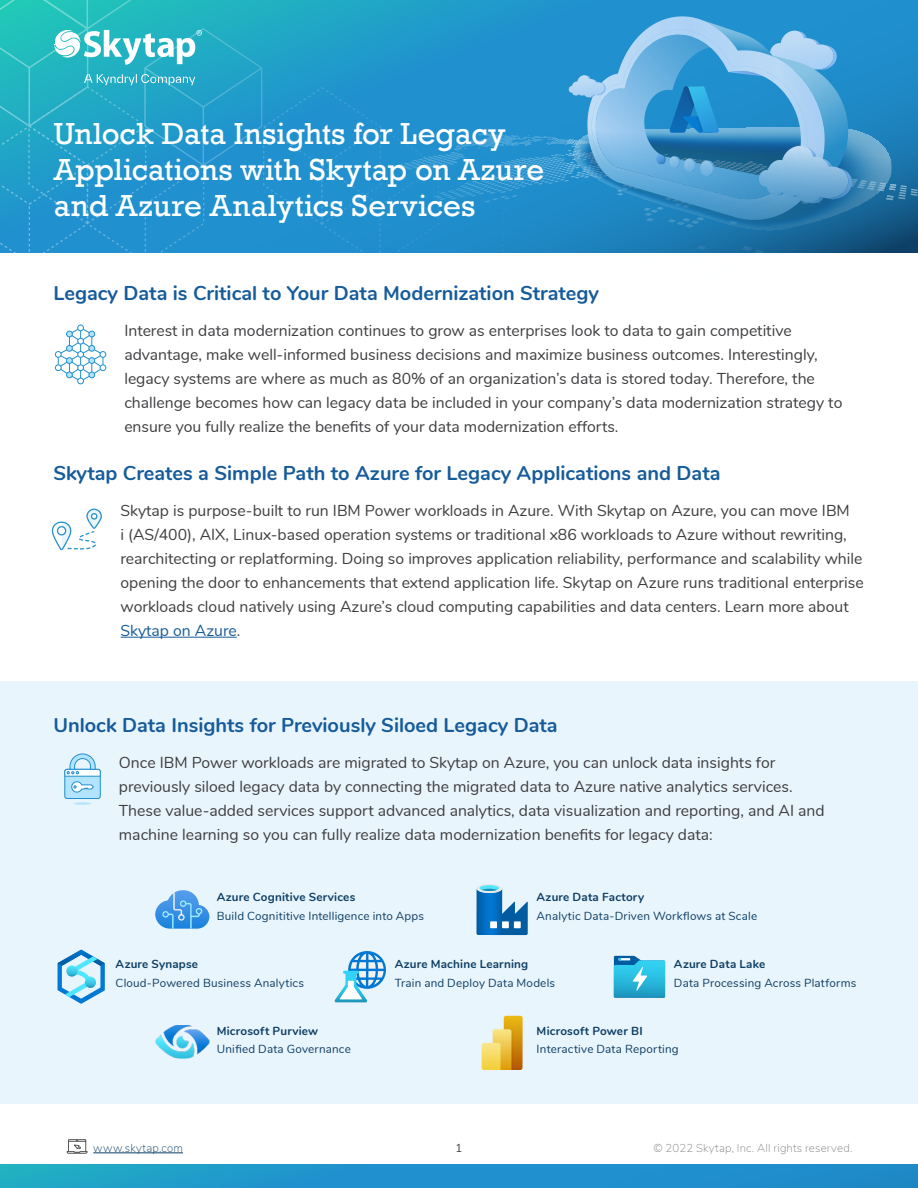
<style>
.page{position:relative;width:918px;height:1188px;background:#fff}
.page>*{position:absolute;margin:0;border:0;box-sizing:border-box;transform-origin:0 0}
.t1{font:31.2px/36px "Rockwell";color:#fff}
.t2{font:700 19.95px "Nunito";color:#165b9a}
.t3{font:15.75px/24px "Nunito";color:#3e3d40}
.t4{font:11.7px "Nunito";letter-spacing:.015em;color:#0e3e64}
.t5{font:700 11.7px "Nunito";letter-spacing:.015em;color:#0e3e64}
.t6{font:200 11.4px "Nunito";letter-spacing:.015em;color:#7f7f7f}
.t7{font:200 11.4px "Nunito";letter-spacing:.02em;color:#0e3e64}
.t8{font:11.4px "Nunito";color:#3e3d40}
.s1{color:#165b9a}
</style>
<div class="page">
<div style="left:0;top:682px;width:918px;height:422px;background:#e9f5fc"></div>
<svg style="left:66px;top:1139px;width:22px;height:15px"></svg>
<hr style="left:93px;top:1153px;width:90px;height:1px;background:#0e3e64">
<div style="left:0;top:1164px;width:918px;height:24px;background:linear-gradient(to right,#21a4c9,#1f85cd)"></div>
<hr style="left:121px;top:637px;width:116px;height:1px;background:#165b9a">
<svg style="left:155px;top:890px;width:54px;height:39px"></svg>
<svg style="left:334px;top:951px;width:52px;height:51px"></svg>
<svg style="left:477px;top:884px;width:25px;height:9px"></svg>
<div style="left:480px;top:885px;width:19px;height:6px;background:#50e6ff;border-radius:50%"></div>
<svg style="left:476px;top:888px;width:52px;height:47px"></svg>
<img style="left:155px;top:1025px;width:54px;height:34px">
<svg style="left:482px;top:1016px;width:41px;height:54px"></svg>
<svg style="left:614px;top:956px;width:51px;height:42px;background:#3cb6d9"></svg>
<svg style="left:58px;top:950px;width:47px;height:54px"></svg>
<svg style="left:55px;top:325px;width:51px;height:59px"></svg>
<div style="left:77px;top:325px;width:7px;height:6px;border:1px solid #2090ce;border-radius:50%"></div>
<hr style="left:74px;top:802px;width:17px;height:3px;background:#b2e3ff;border-radius:50%">
<div style="left:65px;top:769px;width:35px;height:30px;background:#b2e3ff;border-radius:2px"></div>
<div style="left:64px;top:769px;width:37px;height:30px;border:1px solid #2090ce;border-radius:2px"></div>
<svg style="left:64px;top:753px;width:37px;height:40px"></svg>
<svg style="left:52px;top:508px;width:50px;height:43px"></svg>
<svg style="left:0;top:0;width:918px;height:253px;background:#2e98ca"></svg>
<h1 class="t1" style="left:54px;top:116px;width:492px">Unlock Data Insights for Legacy<br>Applications with Skytap on Azure and Azure Analytics Services</h1>
<p class="t2" style="left:53px;top:278px;width:547px">Legacy Data is Critical to Your Data Modernization Strategy</p>
<p class="t3" style="left:124px;top:318px;width:720px">Interest in data modernization continues to grow as enterprises look to data to gain competitive advantage, make well-informed business decisions and maximize business outcomes. Interestingly, legacy systems are where as much as 80% of an organization’s data is stored today. Therefore, the challenge becomes how can legacy data be included in your company’s data modernization strategy to ensure you fully realize the benefits of your data modernization efforts.</p>
<p class="t2" style="left:53px;top:458px;width:669px">Skytap Creates a Simple Path to Azure for Legacy Applications and Data</p>
<p class="t3" style="left:121px;top:498px;width:745px">Skytap is purpose-built to run IBM Power workloads in Azure. With Skytap on Azure, you can move IBM<br>i (AS/400), AIX, Linux-based operation systems or traditional x86 workloads to Azure without rewriting, rearchitecting or replatforming. Doing so improves application reliability, performance and scalability while opening the door to enhancements that extend application life. Skytap on Azure runs traditional enterprise workloads cloud natively using Azure’s cloud computing capabilities and data centers. Learn more about <span class="s1">Skytap on Azure</span>.</p>
<p class="t2" style="left:53px;top:710px;width:506px">Unlock Data Insights for Previously Siloed Legacy Data</p>
<p class="t3" style="left:119px;top:750px;width:707px">Once IBM Power workloads are migrated to Skytap on Azure, you can unlock data insights for previously siloed legacy data by connecting the migrated data to Azure native analytics services.<br>These value-added services support advanced analytics, data visualization and reporting, and AI and machine learning so you can fully realize data modernization benefits for legacy data:</p>
<p class="t5" style="left:217px;top:888px;width:140px">Azure Cognitive Services</p>
<p class="t4" style="left:217px;top:907px;width:209px">Build Cognititive Intelligence into Apps</p>
<p class="t5" style="left:395px;top:956px;width:135px">Azure Machine Learning</p>
<p class="t4" style="left:395px;top:974px;width:162px">Train and Deploy Data Models</p>
<p class="t5" style="left:537px;top:888px;width:109px">Azure Data Factory</p>
<p class="t4" style="left:537px;top:907px;width:222px">Analytic Data-Driven Workflows at Scale</p>
<p class="t5" style="left:116px;top:956px;width:84px">Azure Synapse</p>
<p class="t4" style="left:116px;top:974px;width:190px">Cloud-Powered Business Analytics</p>
<p class="t5" style="left:674px;top:956px;width:93px">Azure Data Lake</p>
<p class="t4" style="left:674px;top:974px;width:184px">Data Processing Across Platforms</p>
<p class="t5" style="left:217px;top:1022px;width:103px">Microsoft Purview</p>
<p class="t4" style="left:217px;top:1040px;width:136px">Unified Data Governance</p>
<p class="t5" style="left:537px;top:1022px;width:108px">Microsoft Power BI</p>
<p class="t4" style="left:537px;top:1040px;width:144px">Interactive Data Reporting</p>
<p class="t7" style="left:93px;top:1140px;width:91px">www.skytap.com</p>
<p class="t8" style="left:456px;top:1140px;width:8px">1</p>
<p class="t6" style="left:654px;top:1140px;width:200px">© 2022 Skytap, Inc. All rights reserved.</p>
</div>
